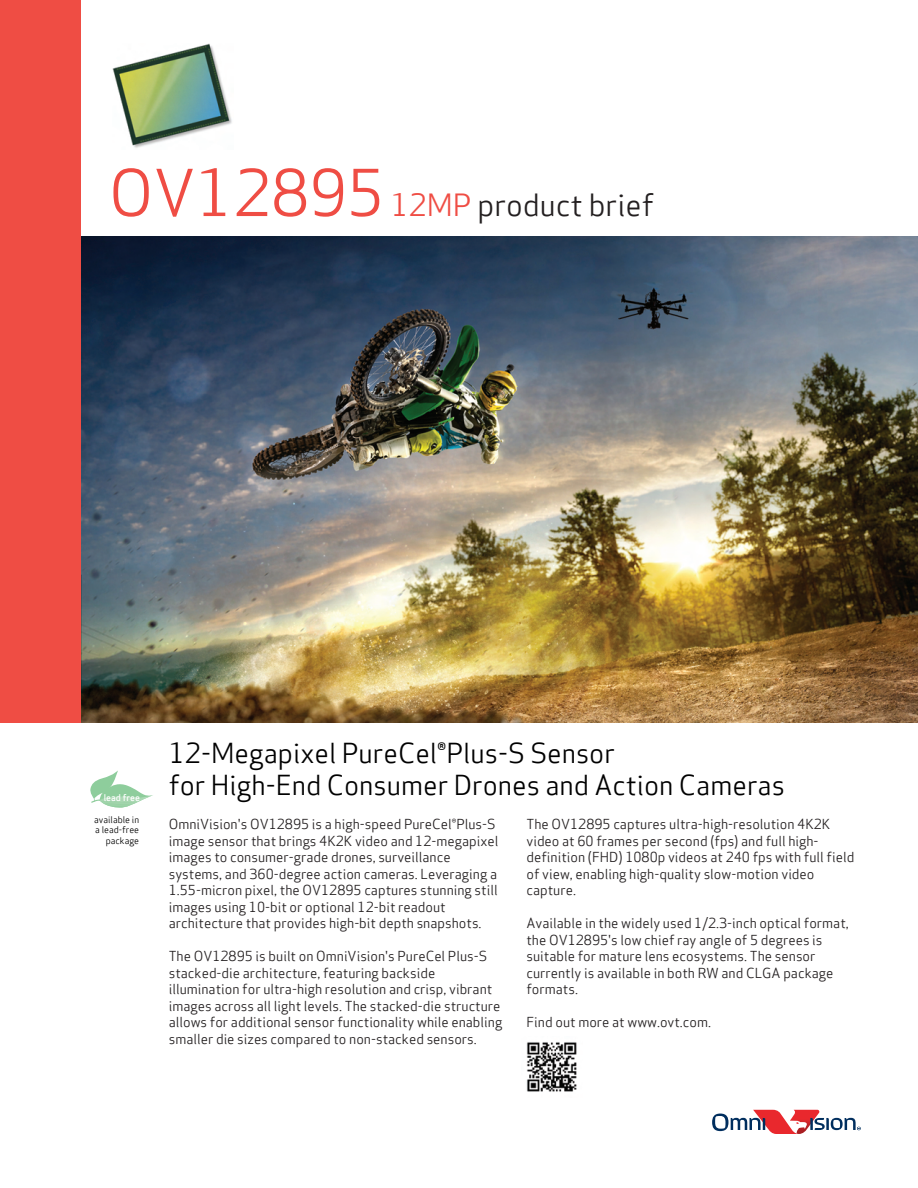
<style>
.page{position:relative;width:918px;height:1188px;background:#fff}
.page>*{position:absolute;margin:0;border:0;box-sizing:border-box;transform-origin:0 0}
.t1{font:30px "Apex Sans Book T";color:#231f20}
.t2{font:27px/32.2px "Apex Sans Book T";color:#000}
.t3{font:13.5px/16.5px "Apex Sans Book T";color:#231f20}
.t4{font:9.15px "Apex Sans Medium T";color:#fff}
.t5{font:9px/10.5px "Apex Sans Book T";color:#000;text-align:right}
.s1{font-size:63px;color:#ef4d44}
.s2{color:#ef4d44}
</style>
<div class="page">
<img style="left:81px;top:236px;width:837px;height:486px">
<div style="left:0;top:0;width:81px;height:722px;background:#ef4d44"></div>
<svg style="left:90px;top:770px;width:63px;height:38px"></svg>
<svg style="left:712px;top:1110px;width:149px;height:24px"></svg>
<img style="left:526px;top:1042px;width:51px;height:50px">
<img style="left:113px;top:43px;width:119px;height:105px">
<h1 class="t1" style="left:109px;top:186px;width:547px"><span class="s1">OV12895</span> <span class="s2">12MP</span> product brief</h1>
<p class="t4" style="left:104px;top:792px;width:38px">lead free</p>
<p class="t5" style="left:94px;top:814px;width:46px">available in a lead-free package</p>
<h2 class="t2" style="left:169px;top:736px;width:618px">12-Megapixel PureCel®Plus-S Sensor<br>for High-End Consumer Drones and Action Cameras</h2>
<p class="t3" style="left:169px;top:816px;width:331px">OmniVision's OV12895 is a high-speed PureCel®Plus-S image sensor that brings 4K2K video and 12-megapixel images to consumer-grade drones, surveillance systems, and 360-degree action cameras. Leveraging a 1.55-micron pixel, the OV12895 captures stunning still images using 10-bit or optional 12-bit readout architecture that provides high-bit depth snapshots.</p>
<p class="t3" style="left:169px;top:948px;width:335px">The OV12895 is built on OmniVision's PureCel Plus-S stacked-die architecture, featuring backside illumination for ultra-high resolution and crisp, vibrant images across all light levels. The stacked-die structure allows for additional sensor functionality while enabling smaller die sizes compared to non-stacked sensors.</p>
<p class="t3" style="left:526px;top:816px;width:329px">The OV12895 captures ultra-high-resolution 4K2K video at 60 frames per second (fps) and full high&shy;definition (FHD) 1080p videos at 240 fps with full field of view, enabling high-quality slow-motion video capture.</p>
<p class="t3" style="left:526px;top:915px;width:324px">Available in the widely used 1/2.3-inch optical format, the OV12895's low chief ray angle of 5 degrees is suitable for mature lens ecosystems. The sensor currently is available in both RW and CLGA package formats.</p>
<p class="t3" style="left:526px;top:1014px;width:186px">Find out more at www.ovt.com.</p>
</div>
